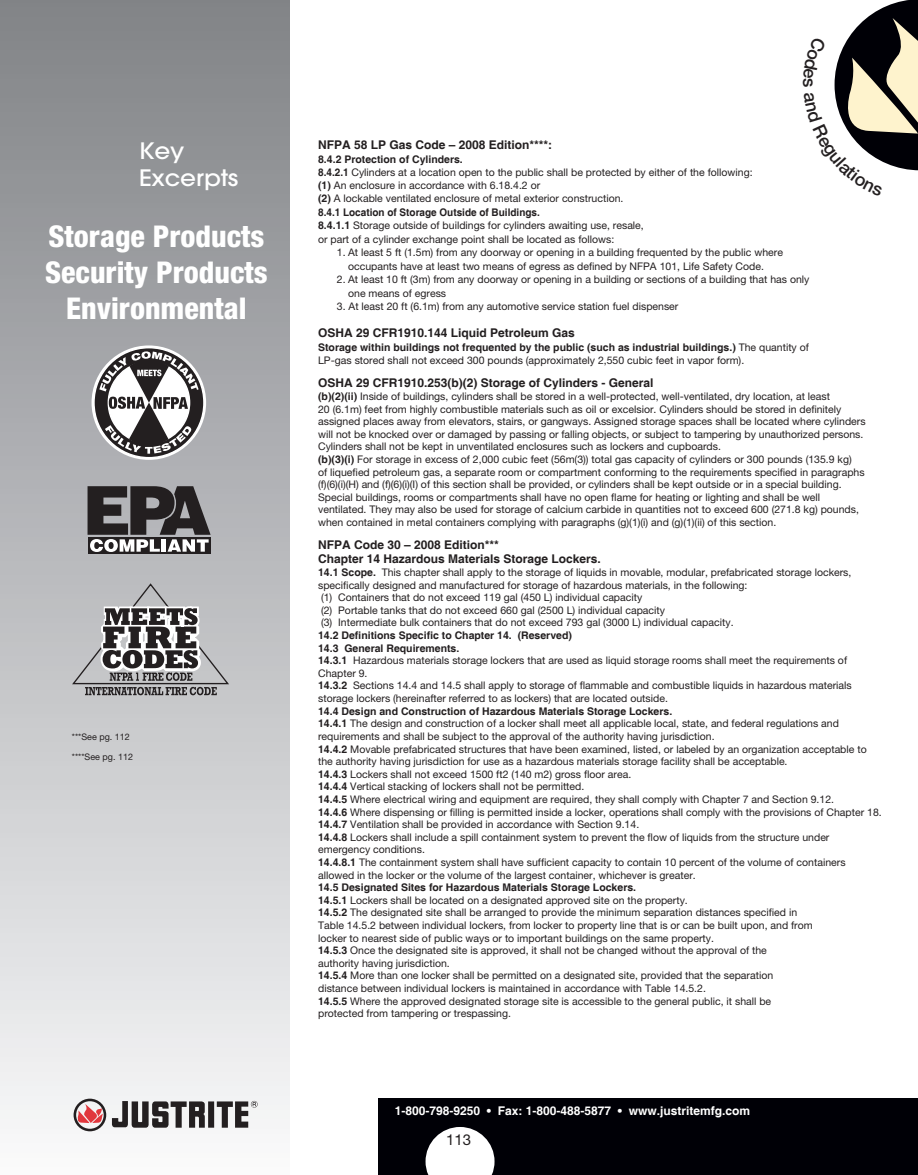
<style>
.page{position:relative;width:918px;height:1175px;background:#fff}
.page>*{position:absolute;margin:0;border:0;box-sizing:border-box;transform-origin:0 0}
.t1{font:800 condensed 30px "Helvetica Neue LT Std";color:#fff}
.t2{font:500 22.5px "Avant Garde";color:#fff;scale:1.1 1}
.t3{font:15px "Helvetica Neue";color:#231f20}
.t4{font:700 12px "Helvetica";color:#231f20}
.t5{font:700 12px "Helvetica";color:#fff}
.t6{font:10.5px/12.6px "Helvetica Neue";color:#231f20}
.t7{font:700 10.5px/12.6px "Helvetica";color:#231f20}
.t8{font:9px "Helvetica Neue";color:#231f20}
.s1{font-family:"Helvetica";font-weight:700}
</style>
<div class="page">
<div style="left:379px;top:1098px;width:539px;height:76px;background:#000006"></div>
<div style="left:0;top:0;width:289px;height:1174px;background:linear-gradient(to bottom,#808286,#f8f9fa)"></div>
<svg style="left:426px;top:1127px;width:69px;height:47px;background:#d4d4d5"></svg>
<svg style="left:93px;top:346px;width:112px;height:113px"></svg>
<svg style="left:72px;top:583px;width:157px;height:112px;background:#9d9c9e"></svg>
<div style="left:88px;top:537px;width:123px;height:17px;background:#231f20"></div>
<svg style="left:88px;top:486px;width:123px;height:66px;background:#5e5c5d"></svg>
<svg style="left:74px;top:1098px;width:184px;height:33px"></svg>
<svg style="left:834px;top:0;width:84px;height:171px"></svg>
<p class="t2" style="left:139px;top:137px;width:43px">Key</p>
<p class="t2" style="left:139px;top:164px;width:92px">Excerpts</p>
<p class="t1" style="left:48px;top:218px;width:218px">Storage Products</p>
<p class="t1" style="left:45px;top:254px;width:224px">Security Products</p>
<p class="t1" style="left:66px;top:290px;width:182px">Environmental</p>
<p class="t8" style="left:72px;top:731px;width:60px">***See pg. 112</p>
<p class="t8" style="left:72px;top:751px;width:63px">****See pg. 112</p>
<p class="t4" style="left:318px;top:137px;width:236px">NFPA 58 LP Gas Code – 2008 Edition****:</p>
<p class="t7" style="left:318px;top:154px;width:146px">8.4.2 Protection of Cylinders.</p>
<p class="t6" style="left:318px;top:166px;width:436px"><span class="s1">8.4.2.1</span> Cylinders at a location open to the public shall be protected by either of the following:</p>
<p class="t6" style="left:318px;top:178px;width:224px"><span class="s1">(1)</span> An enclosure in accordance with 6.18.4.2 or</p>
<p class="t6" style="left:318px;top:191px;width:327px;line-height:13.5px"><span class="s1">(2)</span> A lockable ventilated enclosure of metal exterior construction.<br><span class="s1">8.4.1 Location of Storage Outside of Buildings.<br>8.4.1.1</span> Storage outside of buildings for cylinders awaiting use, resale, or part of a cylinder exchange point shall be located as follows:</p>
<p class="t6" style="left:348px;top:245px;width:436px;line-height:13.5px;text-indent:-11px">1. At least 5 ft (1.5m) from any doorway or opening in a building frequented by the public where occupants have at least two means of egress as defined by NFPA 101, Life Safety Code.</p>
<p class="t6" style="left:348px;top:272px;width:463px;line-height:13.5px;text-indent:-11px">2. At least 10 ft (3m) from any doorway or opening in a building or sections of a building that has only one means of egress</p>
<p class="t6" style="left:337px;top:300px;width:343px">3. At least 20 ft (6.1m) from any automotive service station fuel dispenser</p>
<p class="t4" style="left:318px;top:326px;width:258px">OSHA 29 CFR1910.144 Liquid Petroleum Gas</p>
<p class="t6" style="left:318px;top:340px;width:492px;line-height:13.5px"><span class="s1">Storage within buildings not frequented by the public (such as industrial buildings.)</span> The quantity of<br>LP-gas stored shall not exceed 300 pounds (approximately 2,550 cubic feet in vapor form).</p>
<p class="t4" style="left:318px;top:376px;width:337px">OSHA 29 CFR1910.253(b)(2) Storage of Cylinders - General</p>
<p class="t6" style="left:318px;top:390px;width:549px"><span class="s1">(b)(2)(ii)</span> Inside of buildings, cylinders shall be stored in a well-protected, well-ventilated, dry location, at least<br>20 (6.1m) feet from highly combustible materials such as oil or excelsior. Cylinders should be stored in definitely assigned places away from elevators, stairs, or gangways. Assigned storage spaces shall be located where cylinders will not be knocked over or damaged by passing or falling objects, or subject to tampering by unauthorized persons.<br>Cylinders shall not be kept in unventilated enclosures such as lockers and cupboards.<br><span class="s1">(b)(3)(i)</span> For storage in excess of 2,000 cubic feet (56m(3)) total gas capacity of cylinders or 300 pounds (135.9 kg)<br>of liquefied petroleum gas, a separate room or compartment conforming to the requirements specified in paragraphs (f)(6)(i)(H) and (f)(6)(i)(I) of this section shall be provided, or cylinders shall be kept outside or in a special building.<br>Special buildings, rooms or compartments shall have no open flame for heating or lighting and shall be well ventilated. They may also be used for storage of calcium carbide in quantities not to exceed 600 (271.8 kg) pounds, when contained in metal containers complying with paragraphs (g)(1)(i) and (g)(1)(ii) of this section.</p>
<p class="t4" style="left:318px;top:537px;width:182px">NFPA Code 30 – 2008 Edition***</p>
<p class="t4" style="left:318px;top:552px;width:284px">Chapter 14 Hazardous Materials Storage Lockers.</p>
<p class="t6" style="left:318px;top:566px;width:535px"><span class="s1">14.1 Scope.</span> This chapter shall apply to the storage of liquids in movable, modular, prefabricated storage lockers, specifically designed and manufactured for storage of hazardous materials, in the following:</p>
<p class="t6" style="left:321px;top:591px;width:323px">(1) Containers that do not exceed 119 gal (450 L) individual capacity</p>
<p class="t6" style="left:321px;top:603px;width:346px">(2) Portable tanks that do not exceed 660 gal (2500 L) individual capacity</p>
<p class="t6" style="left:321px;top:616px;width:414px">(3) Intermediate bulk containers that do not exceed 793 gal (3000 L) individual capacity.</p>
<p class="t7" style="left:318px;top:629px;width:255px">14.2 Definitions Specific to Chapter 14. (Reserved)<br>14.3 General Requirements.</p>
<p class="t6" style="left:318px;top:654px;width:530px"><span class="s1">14.3.1</span> Hazardous materials storage lockers that are used as liquid storage rooms shall meet the requirements of<br>Chapter 9.</p>
<p class="t6" style="left:318px;top:679px;width:535px"><span class="s1">14.3.2</span> Sections 14.4 and 14.5 shall apply to storage of flammable and combustible liquids in hazardous materials storage lockers (hereinafter referred to as lockers) that are located outside.</p>
<p class="t7" style="left:318px;top:705px;width:356px">14.4 Design and Construction of Hazardous Materials Storage Lockers.</p>
<p class="t6" style="left:318px;top:717px;width:522px"><span class="s1">14.4.1</span> The design and construction of a locker shall meet all applicable local, state, and federal regulations and requirements and shall be subject to the approval of the authority having jurisdiction.</p>
<p class="t6" style="left:318px;top:742px;width:550px"><span class="s1">14.4.2</span> Movable prefabricated structures that have been examined, listed, or labeled by an organization acceptable to the authority having jurisdiction for use as a hazardous materials storage facility shall be acceptable.</p>
<p class="t6" style="left:318px;top:767px;width:315px"><span class="s1">14.4.3</span> Lockers shall not exceed 1500 ft2 (140 m2) gross floor area.</p>
<p class="t6" style="left:318px;top:780px;width:268px"><span class="s1">14.4.4</span> Vertical stacking of lockers shall not be permitted.</p>
<p class="t6" style="left:318px;top:792px;width:517px"><span class="s1">14.4.5</span> Where electrical wiring and equipment are required, they shall comply with Chapter 7 and Section 9.12.</p>
<p class="t6" style="left:318px;top:805px;width:565px"><span class="s1">14.4.6</span> Where dispensing or filling is permitted inside a locker, operations shall comply with the provisions of Chapter 18.</p>
<p class="t6" style="left:318px;top:818px;width:323px"><span class="s1">14.4.7</span> Ventilation shall be provided in accordance with Section 9.14.</p>
<p class="t6" style="left:318px;top:830px;width:513px"><span class="s1">14.4.8</span> Lockers shall include a spill containment system to prevent the flow of liquids from the structure under emergency conditions.</p>
<p class="t6" style="left:318px;top:855px;width:529px"><span class="s1">14.4.8.1</span> The containment system shall have sufficient capacity to contain 10 percent of the volume of containers allowed in the locker or the volume of the largest container, whichever is greater.</p>
<p class="t7" style="left:318px;top:881px;width:320px">14.5 Designated Sites for Hazardous Materials Storage Lockers.</p>
<p class="t6" style="left:318px;top:893px;width:371px"><span class="s1">14.5.1</span> Lockers shall be located on a designated approved site on the property.</p>
<p class="t6" style="left:318px;top:906px;width:496px"><span class="s1">14.5.2</span> The designated site shall be arranged to provide the minimum separation distances specified in<br>Table 14.5.2 between individual lockers, from locker to property line that is or can be built upon, and from locker to nearest side of public ways or to important buildings on the same property.</p>
<p class="t6" style="left:318px;top:944px;width:450px"><span class="s1">14.5.3</span> Once the designated site is approved, it shall not be changed without the approval of the authority having jurisdiction.</p>
<p class="t6" style="left:318px;top:969px;width:457px"><span class="s1">14.5.4</span> More than one locker shall be permitted on a designated site, provided that the separation distance between individual lockers is maintained in accordance with Table 14.5.2.</p>
<p class="t6" style="left:318px;top:994px;width:455px"><span class="s1">14.5.5</span> Where the approved designated storage site is accessible to the general public, it shall be protected from tampering or trespassing.</p>
<p class="t5" style="left:395px;top:1103px;width:357px">1-800-798-9250 • Fax: 1-800-488-5877 • www.justritemfg.com</p>
<p class="t3" style="left:446px;top:1130px;width:27px">113</p>
</div>
